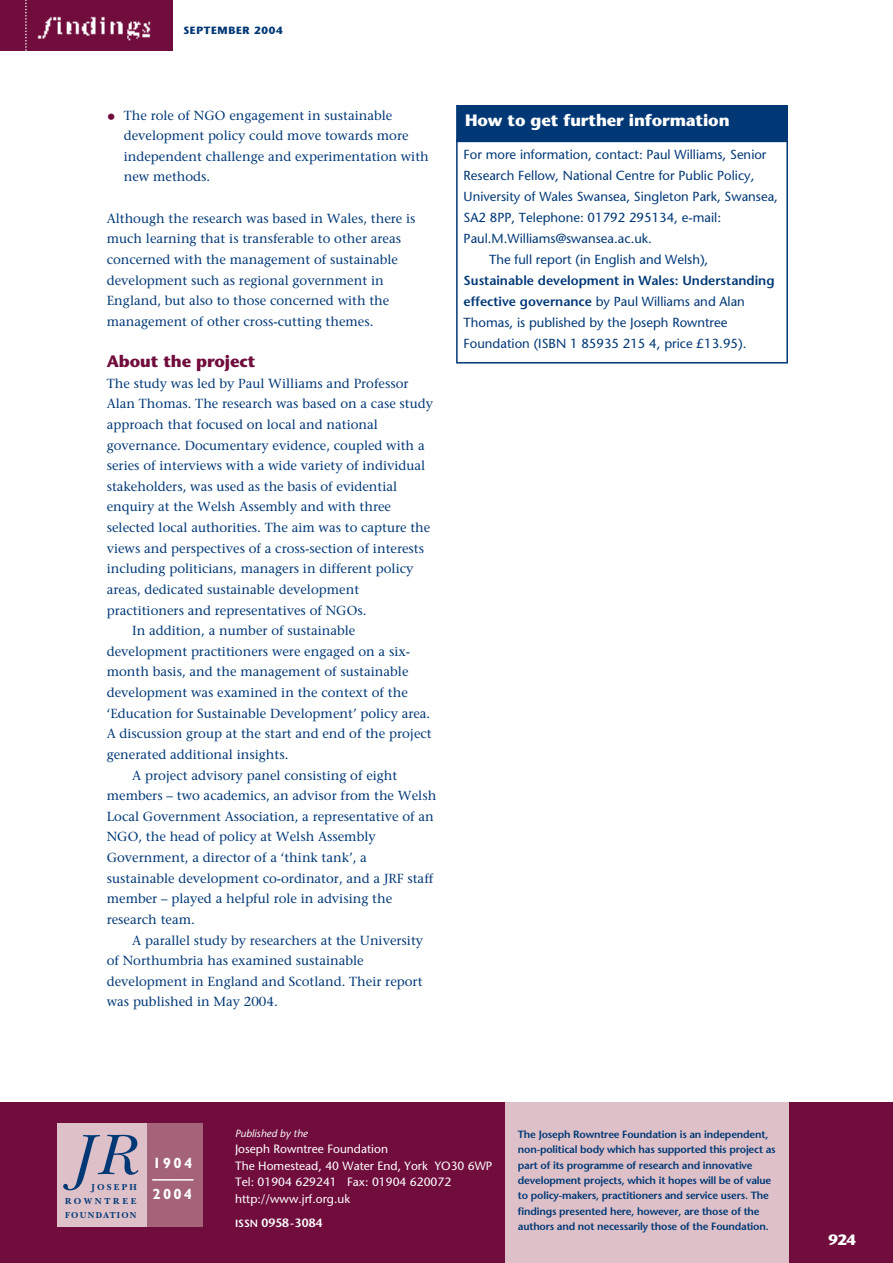
<style>
.page{position:relative;width:893px;height:1263px;background:#fff}
.page>*{position:absolute;margin:0;border:0;box-sizing:border-box;transform-origin:0 0}
.t1{font:italic 59.55px "New Baskerville";color:#003876}
.t2{font:700 16.5px "Stone Sans";letter-spacing:-.005em;color:#fff}
.t3{font:700 16.5px "Stone Sans";letter-spacing:-.005em;color:#710d3d}
.t4{font:700 15px "Stone Sans";color:#fff}
.t5{font:700 14.85px/30.8px "M Gill Sans";letter-spacing:.15em;color:#fff}
.t6{font:13.2px/20.5px "Stone Serif";color:#003876}
.t7{font:13.2px/21px "Stone Sans";color:#003876}
.t8{font:12px/16.5px "Stone Sans";color:#fff}
.t9{font:600 12px "Stone Sans";color:#fff}
.t10{font:600 10.5px/15.5px "Stone Sans";letter-spacing:-.015em;color:#003876}
.t11{font:italic 10.5px "Stone Sans";color:#fff}
.t12{font:700 10.5px "Stone Sans";letter-spacing:.065em;color:#003876}
.t13{font:700 9px/14.1px "New Baskerville";letter-spacing:.145em;color:#003876}
.t14{font:700 9px "New Baskerville";letter-spacing:.24em;color:#003876}
.s1{font-family:"Stone Sans";font-size:18px;color:#710d3d}
.s2{font-weight:600}
.s3{font-size:10.5px}
</style>
<div class="page">
<div style="left:0;top:1102px;width:892px;height:161px;background:#710d3d"></div>
<div style="left:146px;top:1124px;width:56px;height:103px;background:#a46378"></div>
<div style="left:57px;top:1124px;width:89px;height:103px;background:#dec1c8"></div>
<hr style="left:152px;top:1179px;width:41px;height:2px;background:#fff">
<div style="left:506px;top:1102px;width:283px;height:161px;background:#dec1c8"></div>
<div style="left:0;top:0;width:173px;height:50px;background:#710d3d"></div>
<img style="left:37px;top:16px;width:114px;height:25px">
<svg style="left:25px;top:0;width:2px;height:51px"></svg>
<div style="left:456px;top:139px;width:332px;height:225px;border:2px solid #003876"></div>
<div style="left:457px;top:106px;width:330px;height:35px;background:#003876"></div>
<div style="left:456px;top:105px;width:332px;height:37px;border:2px solid #003876"></div>
<p class="t12" style="left:183px;top:27px;width:101px">SEPTEMBER 2004</p>
<p class="t6" style="left:124px;top:106px;width:306px;text-indent:-17px"><span class="s1">•</span> The role of NGO engagement in sustainable development policy could move towards more independent challenge and experimentation with new methods.</p>
<p class="t6" style="left:107px;top:209px;width:310px">Although the research was based in Wales, there is much learning that is transferable to other areas concerned with the management of sustainable development such as regional government in England, but also to those concerned with the management of other cross-cutting themes.</p>
<p class="t3" style="left:107px;top:355px;width:150px">About the project</p>
<p class="t6" style="left:107px;top:374px;width:303px">The study was led by Paul Williams and Professor</p>
<p class="t6" style="left:107px;top:395px;width:328px">Alan Thomas. The research was based on a case study</p>
<p class="t6" style="left:107px;top:415px;width:273px">approach that focused on local and national</p>
<p class="t6" style="left:107px;top:436px;width:319px">governance. Documentary evidence, coupled with a</p>
<p class="t6" style="left:107px;top:457px;width:320px">series of interviews with a wide variety of individual</p>
<p class="t6" style="left:107px;top:477px;width:292px">stakeholders, was used as the basis of evidential</p>
<p class="t6" style="left:107px;top:498px;width:286px">enquiry at the Welsh Assembly and with three</p>
<p class="t6" style="left:107px;top:519px;width:325px">selected local authorities. The aim was to capture the</p>
<p class="t6" style="left:107px;top:539px;width:319px">views and perspectives of a cross-section of interests</p>
<p class="t6" style="left:107px;top:560px;width:308px">including politicians, managers in different policy</p>
<p class="t6" style="left:107px;top:580px;width:254px">areas, dedicated sustainable development</p>
<p class="t6" style="left:107px;top:601px;width:261px">practitioners and representatives of NGOs.</p>
<p class="t6" style="left:132px;top:622px;width:224px">In addition, a number of sustainable</p>
<p class="t6" style="left:107px;top:642px;width:305px">development practitioners were engaged on a six-</p>
<p class="t6" style="left:107px;top:663px;width:303px">month basis, and the management of sustainable</p>
<p class="t6" style="left:107px;top:684px;width:302px">development was examined in the context of the</p>
<p class="t6" style="left:107px;top:704px;width:325px">‘Education for Sustainable Development’ policy area.</p>
<p class="t6" style="left:107px;top:725px;width:326px">A discussion group at the start and end of the project</p>
<p class="t6" style="left:107px;top:745px;width:183px">generated additional insights.</p>
<p class="t6" style="left:132px;top:766px;width:267px">A project advisory panel consisting of eight</p>
<p class="t6" style="left:107px;top:787px;width:331px">members – two academics, an advisor from the Welsh</p>
<p class="t6" style="left:107px;top:807px;width:328px">Local Government Association, a representative of an</p>
<p class="t6" style="left:107px;top:828px;width:270px">NGO, the head of policy at Welsh Assembly</p>
<p class="t6" style="left:107px;top:849px;width:262px">Government, a director of a ‘think tank’, a</p>
<p class="t6" style="left:107px;top:869px;width:328px">sustainable development co-ordinator, and a JRF staff</p>
<p class="t6" style="left:107px;top:890px;width:287px">member – played a helpful role in advising the</p>
<p class="t6" style="left:107px;top:910px;width:90px">research team.</p>
<p class="t6" style="left:132px;top:931px;width:292px">A parallel study by researchers at the University</p>
<p class="t6" style="left:107px;top:952px;width:258px">of Northumbria has examined sustainable</p>
<p class="t6" style="left:107px;top:972px;width:317px">development in England and Scotland. Their report</p>
<p class="t6" style="left:107px;top:993px;width:172px">was published in May 2004.</p>
<p class="t2" style="left:465px;top:114px;width:266px">How to get further information</p>
<p class="t7" style="left:463px;top:145px;width:304px">For more information, contact: Paul Williams, Senior</p>
<p class="t7" style="left:463px;top:166px;width:292px">Research Fellow, National Centre for Public Policy,</p>
<p class="t7" style="left:463px;top:187px;width:316px">University of Wales Swansea, Singleton Park, Swansea,</p>
<p class="t7" style="left:463px;top:208px;width:259px">SA2 8PP, Telephone: 01792 295134, e-mail:</p>
<p class="t7" style="left:463px;top:229px;width:190px">Paul.M.Williams@swansea.ac.uk.</p>
<p class="t7" style="left:489px;top:250px;width:221px">The full report (in English and Welsh),</p>
<p class="t7" style="left:463px;top:271px;width:312px"><span class="s2">Sustainable development in Wales: Understanding effective governance</span> by Paul Williams and Alan Thomas, is published by the Joseph Rowntree Foundation (ISBN 1 85935 215 4, price £13.95).</p>
<h1 class="t1" style="left:72px;top:1134px;width:64px">JR</h1>
<p class="t14" style="left:91px;top:1184px;width:47px">JOSEPH</p>
<p class="t13" style="left:65px;top:1195px;width:73px">ROWNTREE<br>FOUNDATION</p>
<p class="t5" style="left:152px;top:1149px;width:41px">1904<br>2004</p>
<p class="t11" style="left:235px;top:1129px;width:74px">Published by the</p>
<p class="t8" style="left:235px;top:1142px;width:259px">Joseph Rowntree Foundation<br>The Homestead, 40 Water End, York YO30 6WP<br>Tel: 01904 629241 Fax: 01904 620072 http://www.jrf.org.uk</p>
<p class="t9" style="left:235px;top:1218px;width:89px"><span class="s3">ISSN</span> 0958-3084</p>
<p class="t10" style="left:518px;top:1127px;width:259px">The Joseph Rowntree Foundation is an independent, non-political body which has supported this project as part of its programme of research and innovative development projects, which it hopes will be of value to policy-makers, practitioners and service users. The findings presented here, however, are those of the authors and not necessarily those of the Foundation.</p>
<p class="t4" style="left:828px;top:1234px;width:29px">924</p>
</div>
